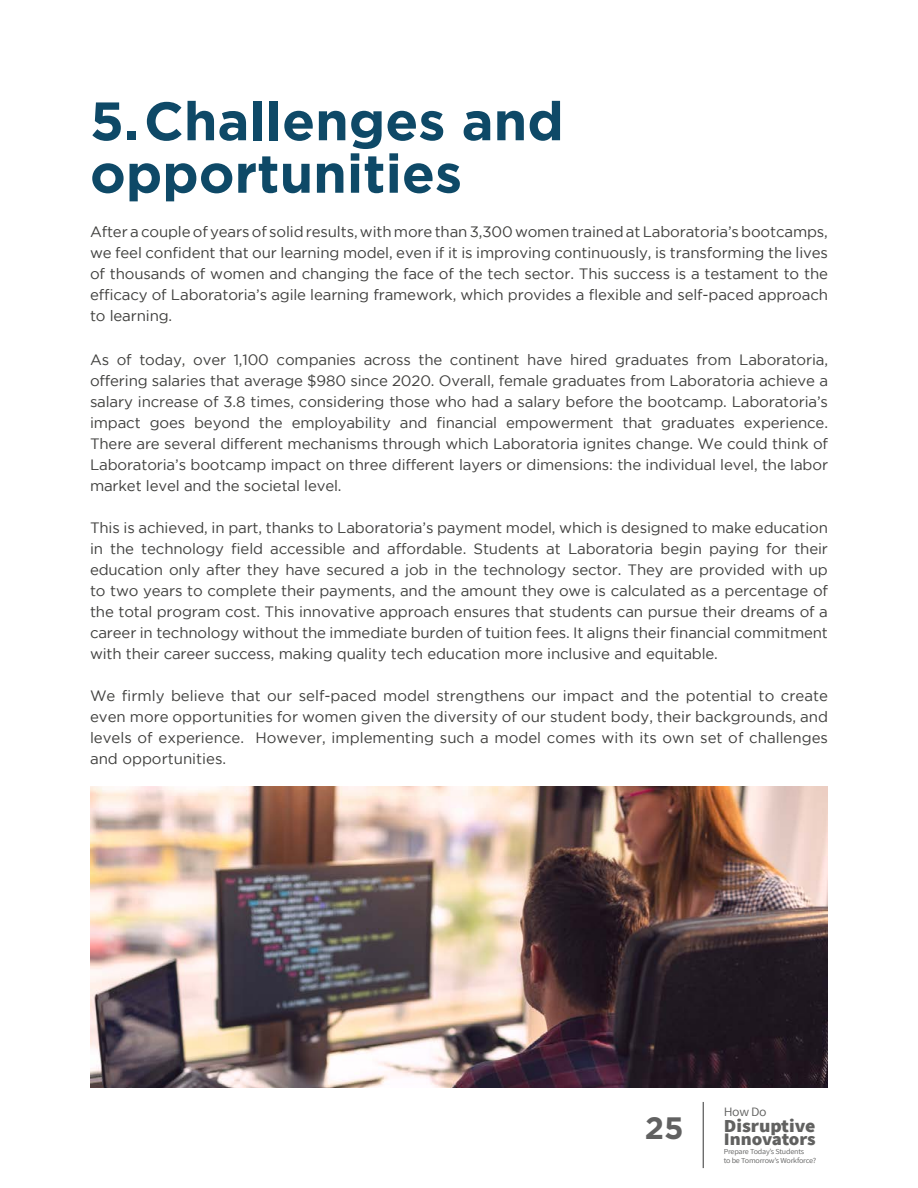
<style>
.page{position:relative;width:918px;height:1188px;background:#fff}
.page>*{position:absolute;margin:0;border:0;box-sizing:border-box;transform-origin:0 0}
.t1{font:700 54px/52.5px "Gotham";color:#0e4967}
.t2{font:700 30.9px "Gotham";color:#616161}
.t3{font:800 18.3px "Assistant";color:#616160;scale:1.08 1}
.t4{font:800 17.55px "Assistant";letter-spacing:-.01em;color:#616160;scale:1.08 1}
.t5{font:15px/21px "Gotham";letter-spacing:-.01em;color:#3f3f3d;text-align:justify}
.t6{font:12.75px "Assistant";color:#616160;scale:1.08 1}
.t7{font:7.5px "Assistant";letter-spacing:-.025em;color:#616160;scale:1.08 1}
</style>
<div class="page">
<hr style="left:703px;top:1102px;width:1px;height:66px;background:#616161">
<img style="left:90px;top:786px;width:738px;height:302px">
<h1 class="t1" style="left:90px;top:94px;width:475px">5.Challenges and opportunities</h1>
<p class="t5" style="left:90px;top:221px;width:740px">After a couple of years of solid results, with more than 3,300 women trained at Laboratoria’s bootcamps, we feel confident that our learning model, even if it is improving continuously, is transforming the lives of thousands of women and changing the face of the tech sector. This success is a testament to the efficacy of Laboratoria’s agile learning framework, which provides a flexible and self-paced approach to learning.</p>
<p class="t5" style="left:90px;top:349px;width:740px">As of today, over 1,100 companies across the continent have hired graduates from Laboratoria, offering salaries that average $980 since 2020. Overall, female graduates from Laboratoria achieve a salary increase of 3.8 times, considering those who had a salary before the bootcamp. Laboratoria’s impact goes beyond the employability and financial empowerment that graduates experience.<br>There are several different mechanisms through which Laboratoria ignites change. We could think of Laboratoria’s bootcamp impact on three different layers or dimensions: the individual level, the labor market level and the societal level.</p>
<p class="t5" style="left:90px;top:517px;width:740px">This is achieved, in part, thanks to Laboratoria’s payment model, which is designed to make education in the technology field accessible and affordable. Students at Laboratoria begin paying for their education only after they have secured a job in the technology sector. They are provided with up to two years to complete their payments, and the amount they owe is calculated as a percentage of the total program cost. This innovative approach ensures that students can pursue their dreams of a career in technology without the immediate burden of tuition fees. It aligns their financial commitment with their career success, making quality tech education more inclusive and equitable.</p>
<p class="t5" style="left:90px;top:685px;width:740px">We firmly believe that our self-paced model strengthens our impact and the potential to create even more opportunities for women given the diversity of our student body, their backgrounds, and levels of experience. However, implementing such a model comes with its own set of challenges and opportunities.</p>
<p class="t6" style="left:724px;top:1103px;width:41px">How Do</p>
<h2 class="t2" style="left:645px;top:1111px;width:40px">25</h2>
<p class="t3" style="left:724px;top:1113px;width:87px">Disruptive</p>
<p class="t4" style="left:724px;top:1127px;width:87px">Innovators</p>
<p class="t7" style="left:724px;top:1147px;width:76px">Prepare Today’s Students</p>
<p class="t7" style="left:724px;top:1155px;width:87px">to be Tomorrow’s Workforce?</p>
</div>
